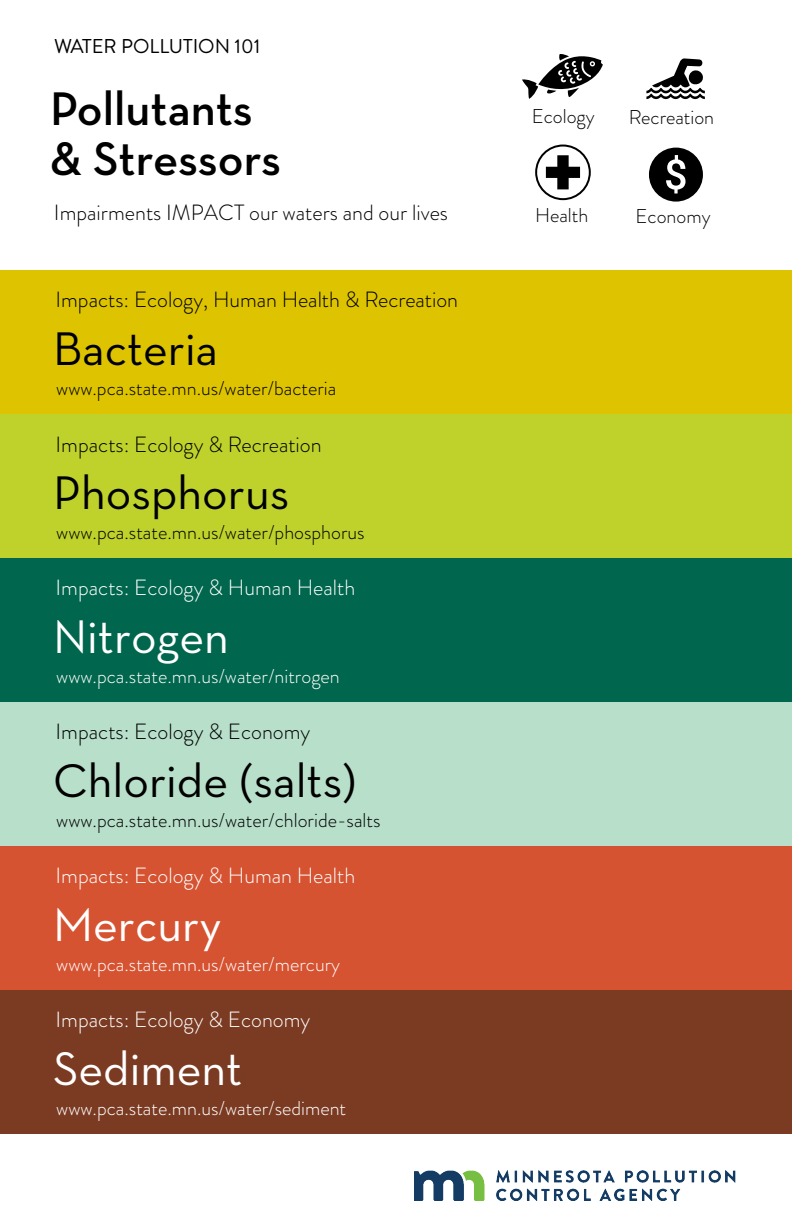
<style>
.page{position:relative;width:792px;height:1224px;background:#fff}
.page>*{position:absolute;margin:0;border:0;box-sizing:border-box;transform-origin:0 0}
.t1{font:48px "Neutra Text";color:#000}
.t2{font:48px "Neutra Text";color:#fff}
.t3{font:600 48px/50px "Neutra Text";color:#000}
.t4{font:300 22px "Brandon Grotesque";color:#000}
.t5{font:300 22px "Brandon Grotesque";color:#fff}
.t6{font:300 20px "Brandon Grotesque";color:#000}
.t7{font:300 20px "Brandon Grotesque";color:#fff}
.t8{font:20px "Brandon Grotesque";color:#000}
</style>
<div class="page">
<svg style="left:522px;top:54px;width:81px;height:45px"></svg>
<div style="left:649px;top:148px;width:54px;height:54px;background:#000;border-radius:50%"></div>
<svg style="left:666px;top:155px;width:20px;height:38px"></svg>
<svg style="left:535px;top:145px;width:56px;height:55px"></svg>
<svg style="left:646px;top:58px;width:59px;height:41px"></svg>
<div style="left:0;top:270px;width:792px;height:144px;background:#dec400"></div>
<div style="left:0;top:414px;width:792px;height:144px;background:#bfd22b"></div>
<div style="left:0;top:558px;width:792px;height:144px;background:#00664d"></div>
<div style="left:0;top:702px;width:792px;height:144px;background:#b7dfc9"></div>
<div style="left:0;top:846px;width:792px;height:144px;background:#d65332"></div>
<div style="left:0;top:990px;width:792px;height:144px;background:#7b3b23"></div>
<img style="left:414px;top:1170px;width:322px;height:31px">
<p class="t8" style="left:54px;top:32px;width:208px">WATER POLLUTION 101</p>
<h1 class="t3" style="left:50px;top:82px;width:233px">Pollutants &amp; Stressors</h1>
<p class="t4" style="left:54px;top:198px;width:396px">Impairments IMPACT our waters and our lives</p>
<p class="t4" style="left:56px;top:284px;width:404px">Impacts: Ecology, Human Health &amp; Recreation</p>
<h1 class="t1" style="left:53px;top:319px;width:167px">Bacteria</h1>
<p class="t6" style="left:56px;top:374px;width:282px">www.pca.state.mn.us/water/bacteria</p>
<p class="t4" style="left:56px;top:430px;width:268px">Impacts: Ecology &amp; Recreation</p>
<h1 class="t1" style="left:53px;top:463px;width:238px">Phosphorus</h1>
<p class="t6" style="left:56px;top:518px;width:310px">www.pca.state.mn.us/water/phosphorus</p>
<p class="t5" style="left:56px;top:572px;width:301px">Impacts: Ecology &amp; Human Health</p>
<h1 class="t2" style="left:53px;top:607px;width:177px">Nitrogen</h1>
<p class="t7" style="left:56px;top:662px;width:285px">www.pca.state.mn.us/water/nitrogen</p>
<p class="t4" style="left:56px;top:716px;width:256px">Impacts: Ecology &amp; Economy</p>
<h1 class="t1" style="left:53px;top:751px;width:305px">Chloride (salts)</h1>
<p class="t6" style="left:56px;top:806px;width:326px">www.pca.state.mn.us/water/chloride-salts</p>
<p class="t5" style="left:56px;top:860px;width:301px">Impacts: Ecology &amp; Human Health</p>
<h1 class="t2" style="left:53px;top:895px;width:170px">Mercury</h1>
<p class="t7" style="left:56px;top:950px;width:285px">www.pca.state.mn.us/water/mercury</p>
<p class="t5" style="left:56px;top:1004px;width:256px">Impacts: Ecology &amp; Economy</p>
<h1 class="t2" style="left:53px;top:1039px;width:191px">Sediment</h1>
<p class="t7" style="left:56px;top:1094px;width:291px">www.pca.state.mn.us/water/sediment</p>
<p class="t6" style="left:532px;top:103px;width:64px">Ecology</p>
<p class="t6" style="left:629px;top:103px;width:87px">Recreation</p>
<p class="t6" style="left:535px;top:202px;width:55px">Health</p>
<p class="t6" style="left:636px;top:202px;width:76px">Economy</p>
</div>
